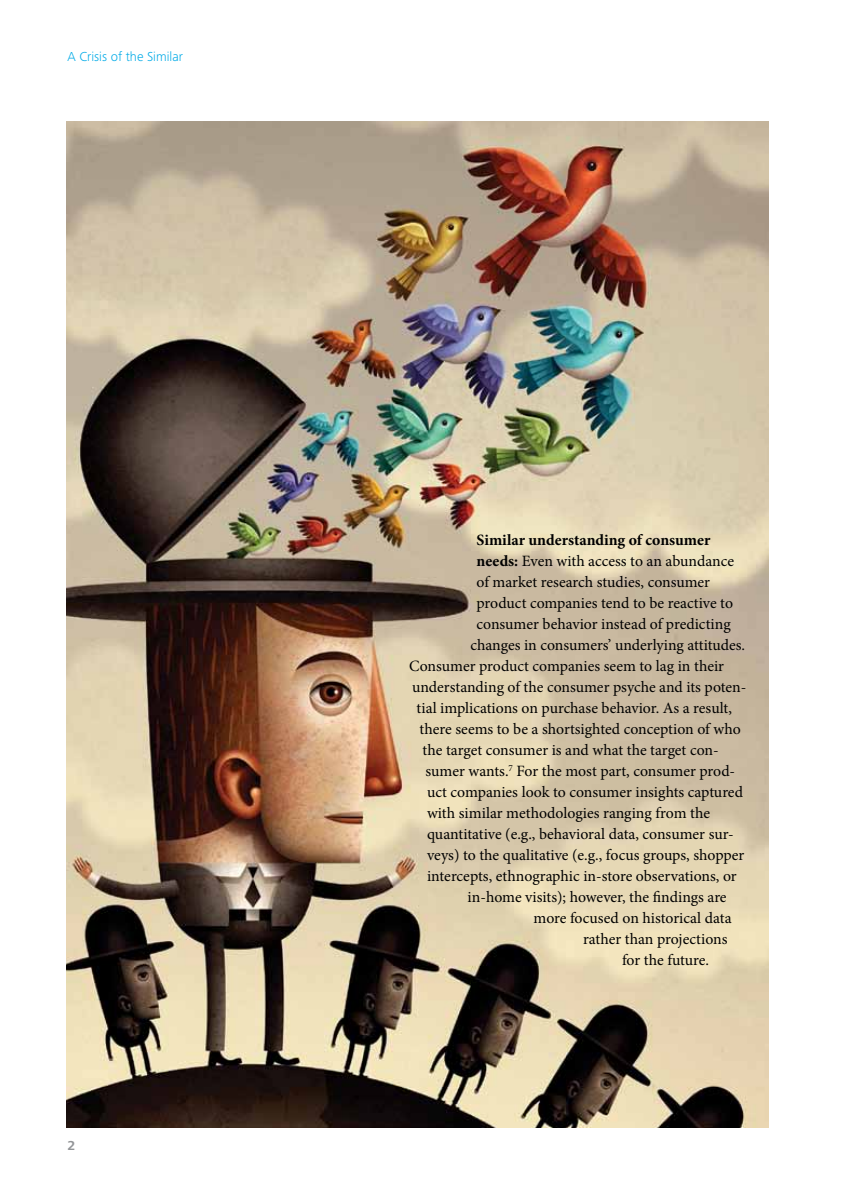
<style>
.page{position:relative;width:864px;height:1188px;background:#fff}
.page>*{position:absolute;margin:0;border:0;box-sizing:border-box;transform-origin:0 0}
.t1{font:15.75px "Minion Pro";letter-spacing:-.005em;color:#000}
.t2{font:700 15.75px "Minion Pro";color:#000}
.t3{font:300 13.5px "Frutiger Next Pro";color:#00aae7}
.t4{font:700 13.5px "Frutiger Next Pro";color:#939598}
.s1{font-weight:700}
</style>
<div class="page">
<img style="left:67px;top:122px;width:701px;height:1006px">
<p class="t3" style="left:68px;top:49px;width:117px">A Crisis of the Similar</p>
<p class="t4" style="left:68px;top:1138px;width:9px">2</p>
<p class="t2" style="left:477px;top:529px;width:235px">Similar understanding of consumer</p>
<p class="t1" style="left:477px;top:551px;width:259px"><span class="s1">needs:</span> Even with access to an abundance</p>
<p class="t1" style="left:477px;top:572px;width:235px">of market research studies, consumer</p>
<p class="t1" style="left:477px;top:593px;width:258px">product companies tend to be reactive to</p>
<p class="t1" style="left:477px;top:614px;width:256px">consumer behavior instead of predicting</p>
<p class="t1" style="left:471px;top:635px;width:276px">changes in consumers’ underlying attitudes.</p>
<p class="t1" style="left:409px;top:656px;width:317px">Consumer product companies seem to lag in their</p>
<p class="t1" style="left:412px;top:677px;width:336px">understanding of the consumer psyche and its poten-</p>
<p class="t1" style="left:417px;top:698px;width:317px">tial implications on purchase behavior. As a result,</p>
<p class="t1" style="left:420px;top:719px;width:323px">there seems to be a shortsighted conception of who</p>
<p class="t1" style="left:423px;top:740px;width:298px">the target consumer is and what the target con-</p>
<p class="t1" style="left:426px;top:761px;width:311px">sumer wants.<sup>7</sup> For the most part, consumer prod-</p>
<p class="t1" style="left:427px;top:782px;width:318px">uct companies look to consumer insights captured</p>
<p class="t1" style="left:427px;top:803px;width:285px">with similar methodologies ranging from the</p>
<p class="t1" style="left:427px;top:824px;width:308px">quantitative (e.g., behavioral data, consumer sur-</p>
<p class="t1" style="left:427px;top:845px;width:319px">veys) to the qualitative (e.g., focus groups, shopper</p>
<p class="t1" style="left:427px;top:866px;width:311px">intercepts, ethnographic in-store observations, or</p>
<p class="t1" style="left:468px;top:887px;width:261px">in-home visits); however, the findings are</p>
<p class="t1" style="left:534px;top:908px;width:200px">more focused on historical data</p>
<p class="t1" style="left:583px;top:929px;width:146px">rather than projections</p>
<p class="t1" style="left:622px;top:950px;width:89px">for the future.</p>
</div>
